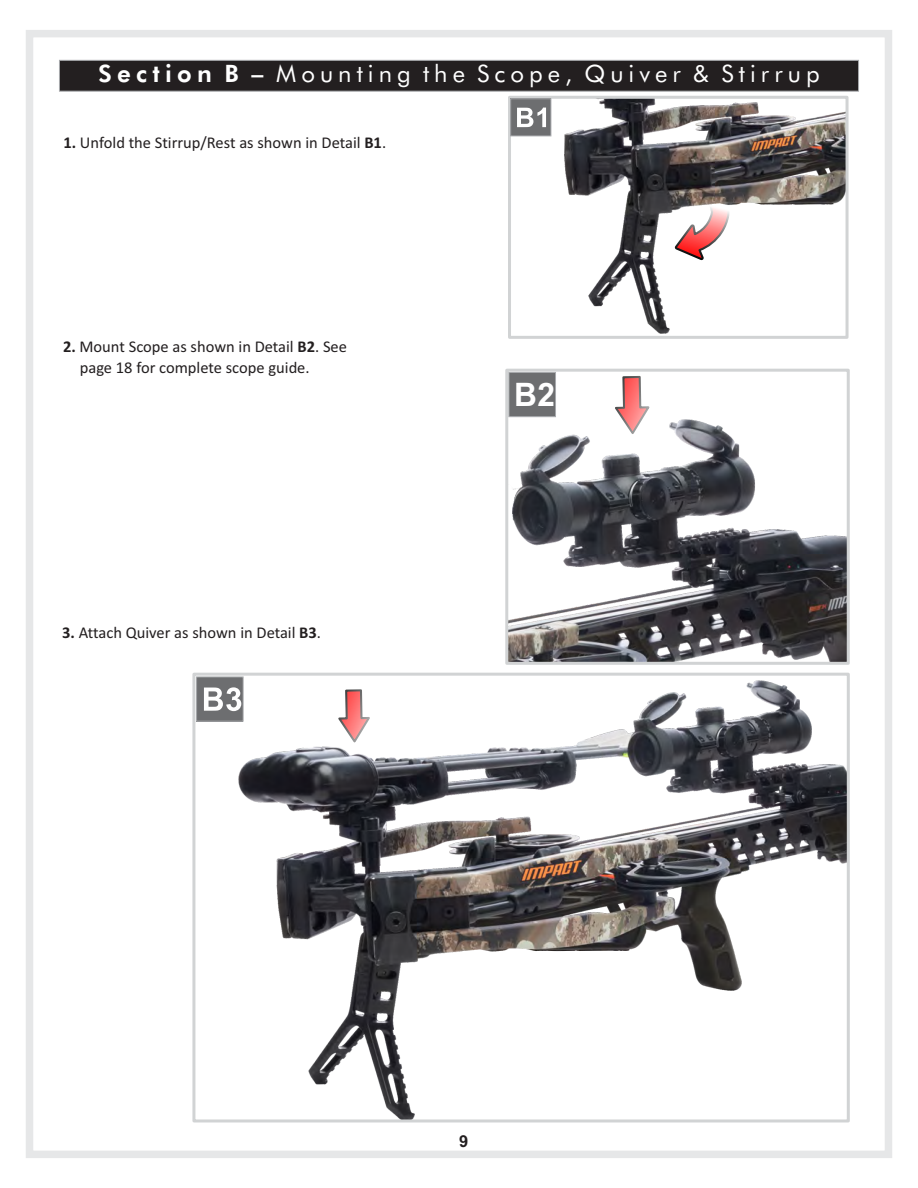
<style>
.page{position:relative;width:918px;height:1188px;background:#fff}
.page>*{position:absolute;margin:0;border:0;box-sizing:border-box;transform-origin:0 0}
.t1{font:700 32.4px "Arial";color:#fff}
.t2{font:24px "Futura BT";letter-spacing:.21em;color:#fff}
.t3{font:16.5px/20.5px "Calibri";color:#231f20}
.t4{font:700 16.5px "Arial";color:#231f20}
.s1{font-weight:800}
.s2{font-weight:700}
</style>
<div class="page">
<img style="left:509px;top:407px;width:337px;height:254px">
<div style="left:505px;top:369px;width:345px;height:296px;border:3px solid #d1d3d4"></div>
<div style="left:59px;top:60px;width:800px;height:32px;background:#231f20;border:1px solid #a7a9ac"></div>
<div style="left:26px;top:30px;width:866px;height:1128px;border:8px solid #e6e7e8"></div>
<svg style="left:615px;top:376px;width:34px;height:58px"></svg>
<img style="left:238px;top:680px;width:608px;height:438px">
<div style="left:192px;top:673px;width:658px;height:449px;border:3px solid #d1d3d4"></div>
<svg style="left:338px;top:689px;width:32px;height:53px"></svg>
<div style="left:197px;top:677px;width:46px;height:44px;background:#6d6e70"></div>
<div style="left:196px;top:677px;width:48px;height:45px;border:1px solid #a7a9ac"></div>
<svg style="left:204px;top:687px;width:28px;height:24px"></svg>
<img style="left:232px;top:687px;width:9px;height:24px">
<img style="left:531px;top:100px;width:314px;height:234px">
<div style="left:508px;top:96px;width:341px;height:243px;border:3px solid #d1d3d4"></div>
<div style="left:511px;top:99px;width:40px;height:37px;background:#6d6e70"></div>
<div style="left:510px;top:98px;width:41px;height:38px;border:1px solid #a7a9ac"></div>
<svg style="left:517px;top:108px;width:17px;height:19px"></svg>
<img style="left:537px;top:108px;width:9px;height:19px">
<svg style="left:675px;top:192px;width:55px;height:68px"></svg>
<div style="left:509px;top:372px;width:47px;height:45px;background:#6d6e70;border:1px solid #a7a9ac"></div>
<h2 class="t2" style="left:99px;top:64px;width:723px"><span class="s1">Section B –</span> Mounting the Scope, Quiver &amp; Stirrup</h2>
<p class="t3" style="left:63px;top:133px;width:324px"><span class="s2">1.</span> Unfold the Stirrup/Rest as shown in Detail <span class="s2">B1</span>.</p>
<p class="t3" style="left:80px;top:338px;width:269px;text-indent:-17px"><span class="s2">2.</span> Mount Scope as shown in Detail <span class="s2">B2</span>. See page 18 for complete scope guide.</p>
<p class="t3" style="left:62px;top:623px;width:260px"><span class="s2">3.</span> Attach Quiver as shown in Detail <span class="s2">B3</span>.</p>
<h1 class="t1" style="left:514px;top:383px;width:43px">B2</h1>
<p class="t4" style="left:459px;top:1135px;width:11px">9</p>
</div>
